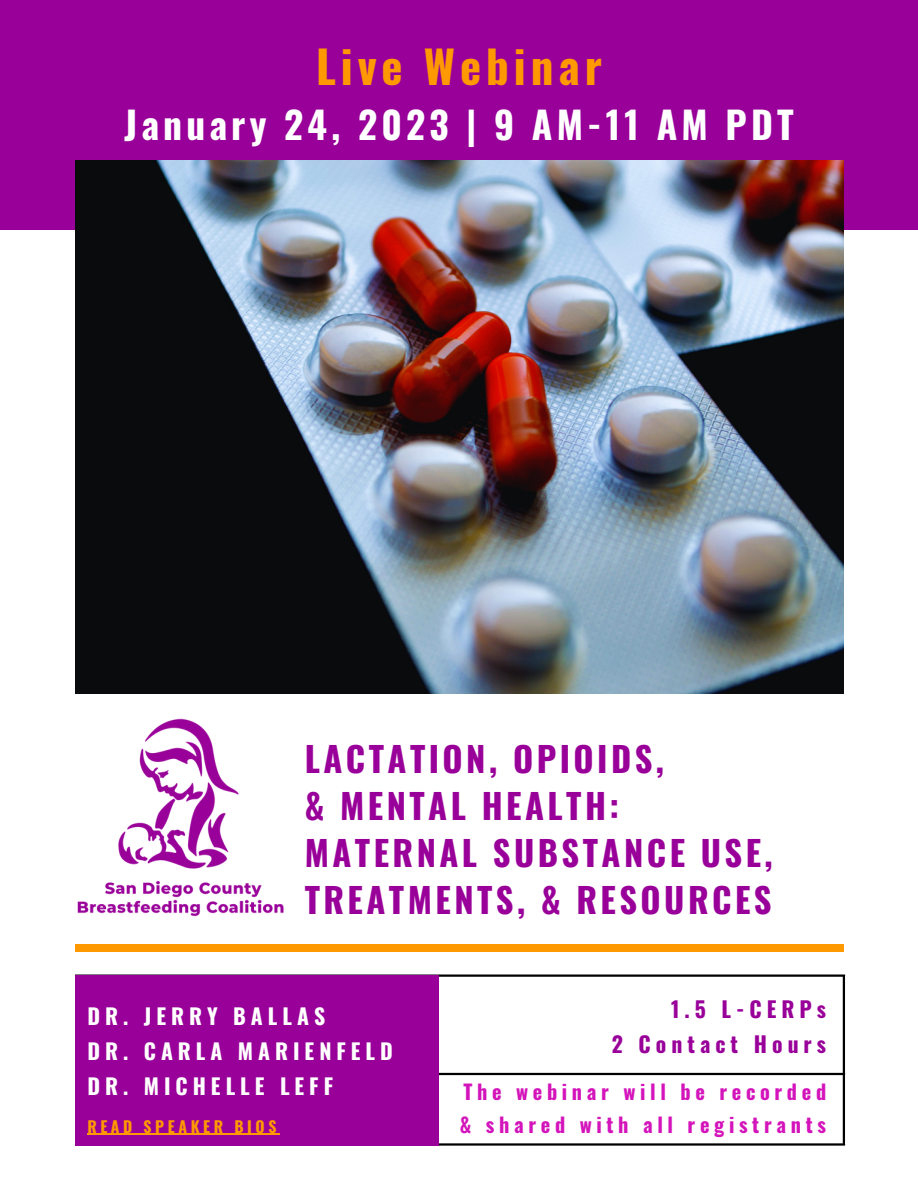
<style>
.page{position:relative;width:918px;height:1188px;background:#fff}
.page>*{position:absolute;margin:0;border:0;box-sizing:border-box;transform-origin:0 0}
.t1{font:700 44.85px "Oswald";letter-spacing:.11em;color:#fe9901}
.t2{font:700 37.35px "Oswald";letter-spacing:.11em;color:#fff}
.t3{font:700 34.5px/47.2px "Oswald";letter-spacing:.1em;color:#909}
.t4{font:700 21.75px/35.1px "Oswald";letter-spacing:.23em;color:#fff}
.t5{font:700 21.75px/34.8px "Oswald";letter-spacing:.23em;color:#909;text-align:right}
.t6{font:700 20.25px/32.7px "Oswald";letter-spacing:.23em;color:#d414bb}
.t7{font:700 15.75px "Oswald";letter-spacing:.23em;color:#fe9901}
</style>
<div class="page">
<div style="left:0;top:0;width:918px;height:229px;background:#909"></div>
<img style="left:75px;top:160px;width:768px;height:533px">
<div style="left:75px;top:944px;width:768px;height:8px;background:#fe9901"></div>
<img style="left:75px;top:689px;width:233px;height:228px">
<hr style="left:843px;top:977px;width:2px;height:166px;background:#000">
<hr style="left:75px;top:975px;width:770px;height:2px;background:#000">
<hr style="left:75px;top:1073px;width:770px;height:2px;background:#000">
<hr style="left:75px;top:1143px;width:770px;height:3px;background:#000">
<div style="left:75px;top:975px;width:363px;height:171px;background:#909"></div>
<hr style="left:87px;top:1134px;width:193px;height:1px;background:#fe9901">
<p class="t1" style="left:316px;top:31px;width:287px">Live Webinar</p>
<p class="t2" style="left:124px;top:95px;width:671px">January 24, 2023 | 9 AM-11 AM PDT</p>
<p class="t3" style="left:305px;top:733px;width:470px">LACTATION, OPIOIDS,<br>&amp; MENTAL HEALTH:<br>MATERNAL SUBSTANCE USE,<br>TREATMENTS, &amp; RESOURCES</p>
<p class="t4" style="left:87px;top:997px;width:307px">DR. JERRY BALLAS<br>DR. CARLA MARIENFELD<br>DR. MICHELLE LEFF</p>
<p class="t7" style="left:87px;top:1114px;width:191px">READ SPEAKER BIOS</p>
<p class="t5" style="left:612px;top:991px;width:216px">1.5 L-CERPs<br>2 Contact Hours</p>
<p class="t6" style="left:460px;top:1075px;width:368px">The webinar will be recorded &amp; shared with all registrants</p>
</div>
